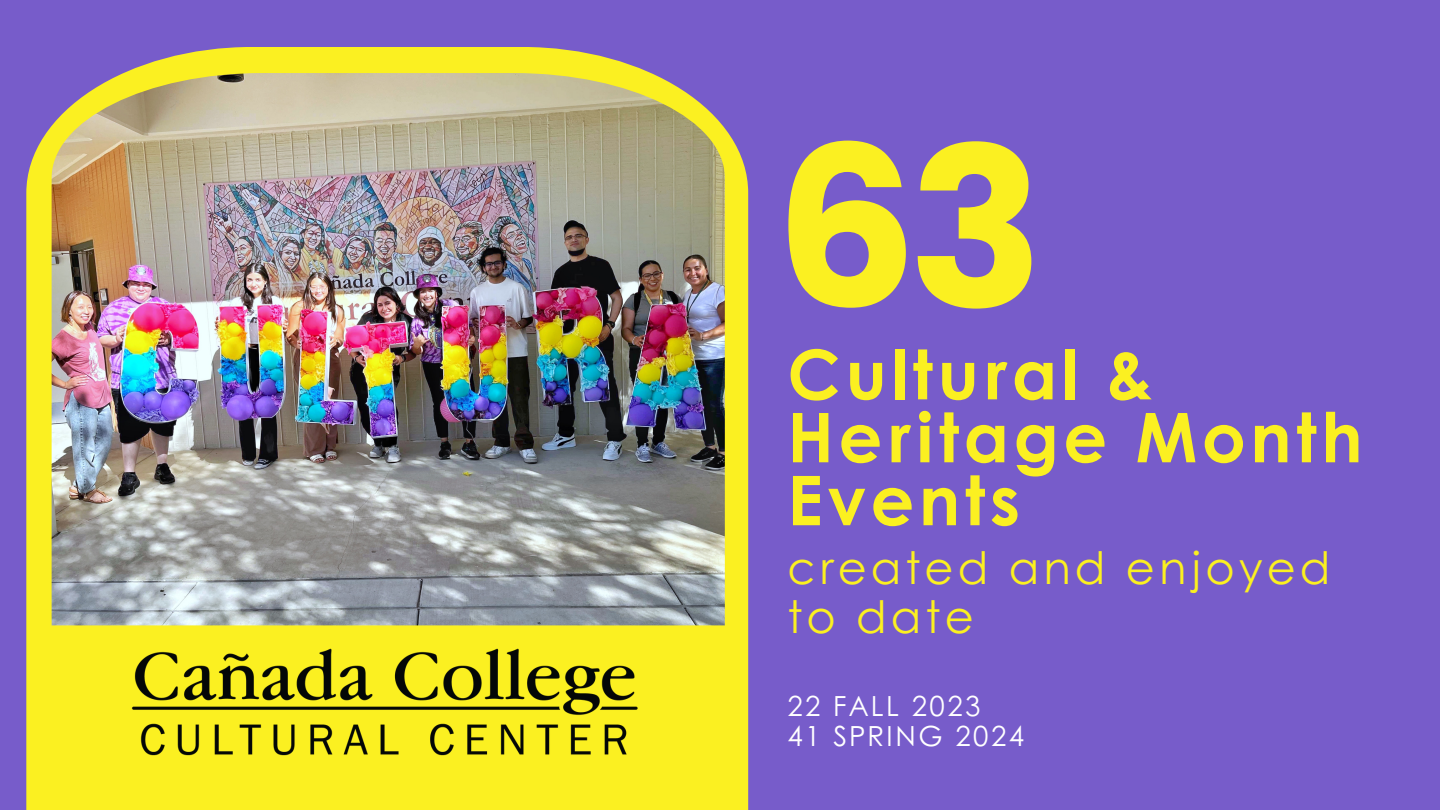
<style>
.page{position:relative;width:1440px;height:810px;background:#775cca}
.page>*{position:absolute;margin:0;border:0;box-sizing:border-box;transform-origin:0 0}
.t1{font:223.7px "Poppins";color:#fbf021}
.t2{font:700 68.6px/62.9px "Century Gothic";letter-spacing:.065em;color:#fbf021}
.t3{font:44.7px/49.5px "Century Gothic";letter-spacing:.09em;color:#fbf021}
.t4{font:27.7px "Century Gothic";letter-spacing:.09em;color:#fff}
</style>
<div class="page">
<svg style="left:26px;top:47px;width:722px;height:763px;background:#eee230"></svg>
<img style="left:52px;top:73px;width:673px;height:552px">
<img style="left:129px;top:646px;width:511px;height:110px">
<h1 class="t1" style="left:775px;top:100px;width:270px">63</h1>
<p class="t2" style="left:787px;top:340px;width:577px">Cultural &amp;<br>Heritage Month<br>Events</p>
<h2 class="t3" style="left:787px;top:541px;width:545px">created and enjoyed to date</h2>
<p class="t4" style="left:787px;top:685px;width:195px">22 FALL 2023</p>
<p class="t4" style="left:787px;top:715px;width:238px">41 SPRING 2024</p>
</div>
